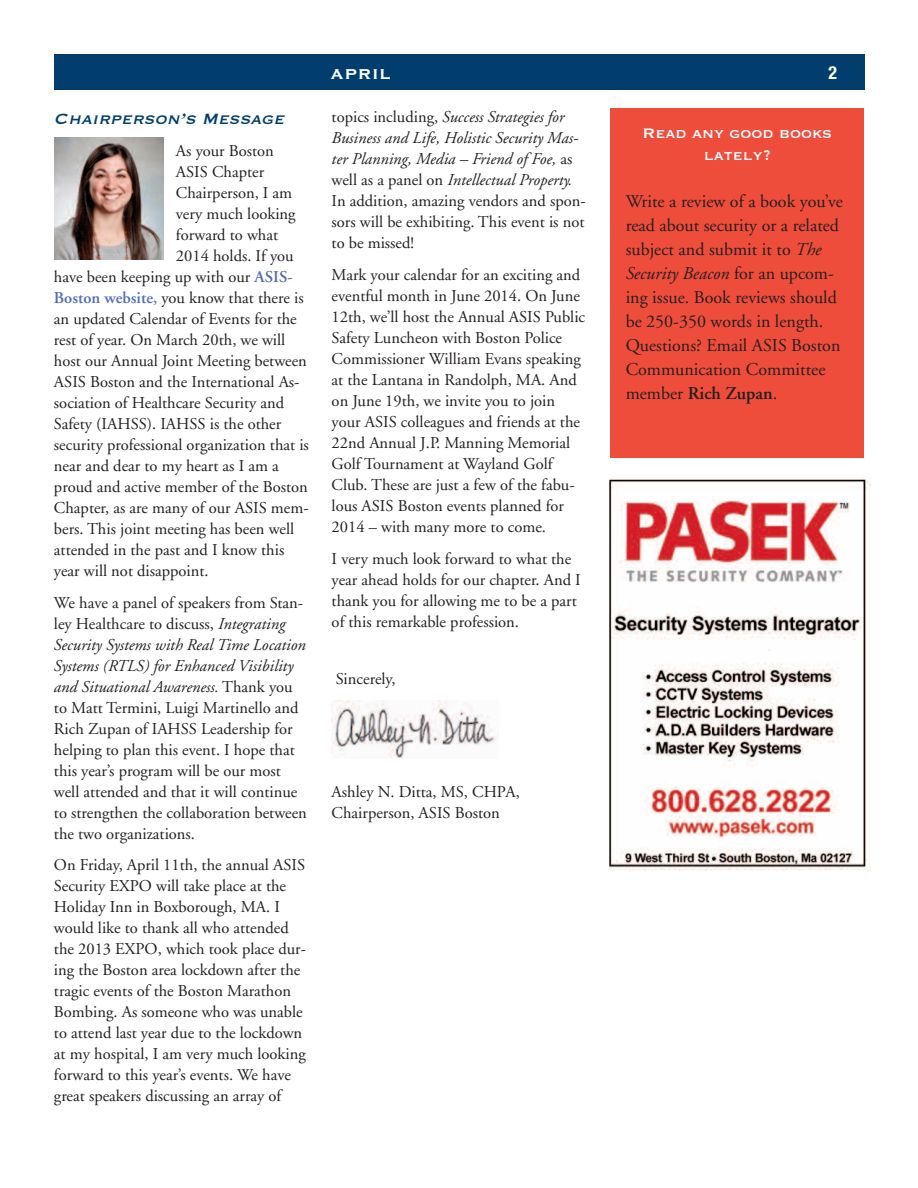
<style>
.page{position:relative;width:918px;height:1188px;background:#fff}
.page>*{position:absolute;margin:0;border:0;box-sizing:border-box;transform-origin:0 0}
.t1{font:italic 19.5px "Copperplate";color:#013e6e}
.t2{font:18px/24px "Adobe Garamond";color:#231f20}
.t3{font:18px/21.9px "Copperplate";color:#fff;text-align:center}
.t4{font:700 18px "Copperplate Gothic";letter-spacing:.1em;color:#fff}
.t5{font:700 condensed 18px "Helvetica Neue";color:#fff}
.t6{font:16.5px/21px "Adobe Garamond";color:#231f20}
.s1{font-weight:600;color:#536cb4}
.s2{font-style:italic}
.s3{font-weight:600}
</style>
<div class="page">
<div style="left:54px;top:54px;width:810px;height:36px;background:#013e6e"></div>
<img style="left:55px;top:138px;width:109px;height:122px">
<img style="left:331px;top:700px;width:168px;height:58px">
<img style="left:610px;top:478px;width:261px;height:393px">
<div style="left:611px;top:108px;width:253px;height:350px;background:#ef4d3c"></div>
<p class="t1" style="left:54px;top:106px;width:237px">Chairperson’s Message</p>
<p class="t6" style="left:176px;top:141px;width:100px">As your Boston</p>
<p class="t6" style="left:176px;top:162px;width:90px">ASIS Chapter</p>
<p class="t6" style="left:176px;top:183px;width:118px">Chairperson, I am</p>
<p class="t6" style="left:176px;top:204px;width:121px">very much looking</p>
<p class="t6" style="left:176px;top:225px;width:104px">forward to what</p>
<p class="t6" style="left:176px;top:246px;width:119px">2014 holds. If you</p>
<p class="t6" style="left:54px;top:267px;width:240px">have been keeping up with our <span class="s1">ASIS-</span></p>
<p class="t6" style="left:54px;top:288px;width:251px"><span class="s1">Boston website,</span> you know that there is</p>
<p class="t6" style="left:54px;top:309px;width:244px">an updated Calendar of Events for the</p>
<p class="t6" style="left:54px;top:330px;width:233px">rest of year. On March 20th, we will</p>
<p class="t6" style="left:54px;top:351px;width:254px">host our Annual Joint Meeting between</p>
<p class="t6" style="left:54px;top:372px;width:247px">ASIS Boston and the International As-</p>
<p class="t6" style="left:54px;top:393px;width:232px">sociation of Healthcare Security and</p>
<p class="t6" style="left:54px;top:414px;width:229px">Safety (IAHSS). IAHSS is the other</p>
<p class="t6" style="left:54px;top:435px;width:256px">security professional organization that is</p>
<p class="t6" style="left:54px;top:456px;width:226px">near and dear to my heart as I am a</p>
<p class="t6" style="left:54px;top:477px;width:255px">proud and active member of the Boston</p>
<p class="t6" style="left:54px;top:498px;width:256px">Chapter, as are many of our ASIS mem-</p>
<p class="t6" style="left:54px;top:519px;width:242px">bers. This joint meeting has been well</p>
<p class="t6" style="left:54px;top:540px;width:232px">attended in the past and I know this</p>
<p class="t6" style="left:54px;top:561px;width:156px">year will not disappoint.</p>
<p class="t6" style="left:54px;top:592px;width:254px">We have a panel of speakers from Stan&shy;ley Healthcare to discuss, <span class="s2">Integrating Security Systems with Real Time Location Systems (RTLS) for Enhanced Visibility and Situational Awareness.</span> Thank you to Matt Termini, Luigi Martinello and Rich Zupan of IAHSS Leadership for helping to plan this event. I hope that this year’s program will be our most well attended and that it will continue to strengthen the collaboration between the two organizations.</p>
<p class="t6" style="left:54px;top:855px;width:254px">On Friday, April 11th, the annual ASIS Security EXPO will take place at the Holiday Inn in Boxborough, MA. I would like to thank all who attended the 2013 EXPO, which took place dur&shy;ing the Boston area lockdown after the tragic events of the Boston Marathon Bombing. As someone who was unable to attend last year due to the lockdown at my hospital, I am very much looking forward to this year’s events. We have great speakers discussing an array of</p>
<p class="t4" style="left:331px;top:63px;width:61px">april</p>
<p class="t5" style="left:828px;top:57px;width:10px">2</p>
<p class="t6" style="left:332px;top:107px;width:256px">topics including, <span class="s2">Success Strategies for Business and Life, Holistic Security Mas&shy;ter Planning, Media – Friend of Foe,</span> as well as a panel on <span class="s2">Intellectual Property.<br></span>In addition, amazing vendors and spon&shy;sors will be exhibiting. This event is not to be missed!</p>
<p class="t6" style="left:332px;top:265px;width:255px">Mark your calendar for an exciting and eventful month in June 2014. On June 12th, we’ll host the Annual ASIS Public Safety Luncheon with Boston Police Commissioner William Evans speaking at the Lantana in Randolph, MA. And on June 19th, we invite you to join your ASIS colleagues and friends at the 22nd Annual J.P. Manning Memorial Golf Tournament at Wayland Golf Club. These are just a few of the fabu&shy;lous ASIS Boston events planned for 2014 – with many more to come.</p>
<p class="t6" style="left:332px;top:548px;width:251px">I very much look forward to what the year ahead holds for our chapter. And I thank you for allowing me to be a part of this remarkable profession.</p>
<p class="t6" style="left:336px;top:668px;width:61px">Sincerely,</p>
<p class="t6" style="left:332px;top:782px;width:190px">Ashley N. Ditta, MS, CHPA,<br>Chairperson, ASIS Boston</p>
<p class="t3" style="left:643px;top:121px;width:191px">Read any good books lately?</p>
<p class="t2" style="left:626px;top:190px;width:219px">Write a review of a book you’ve read about security or a related subject and submit it to <span class="s2">The<br>Security Beacon</span> for an upcom&shy;ing issue. Book reviews should be 250-350 words in length.<br>Questions? Email ASIS Boston<br>Communication Committee member <span class="s3">Rich Zupan</span>.</p>
</div>
